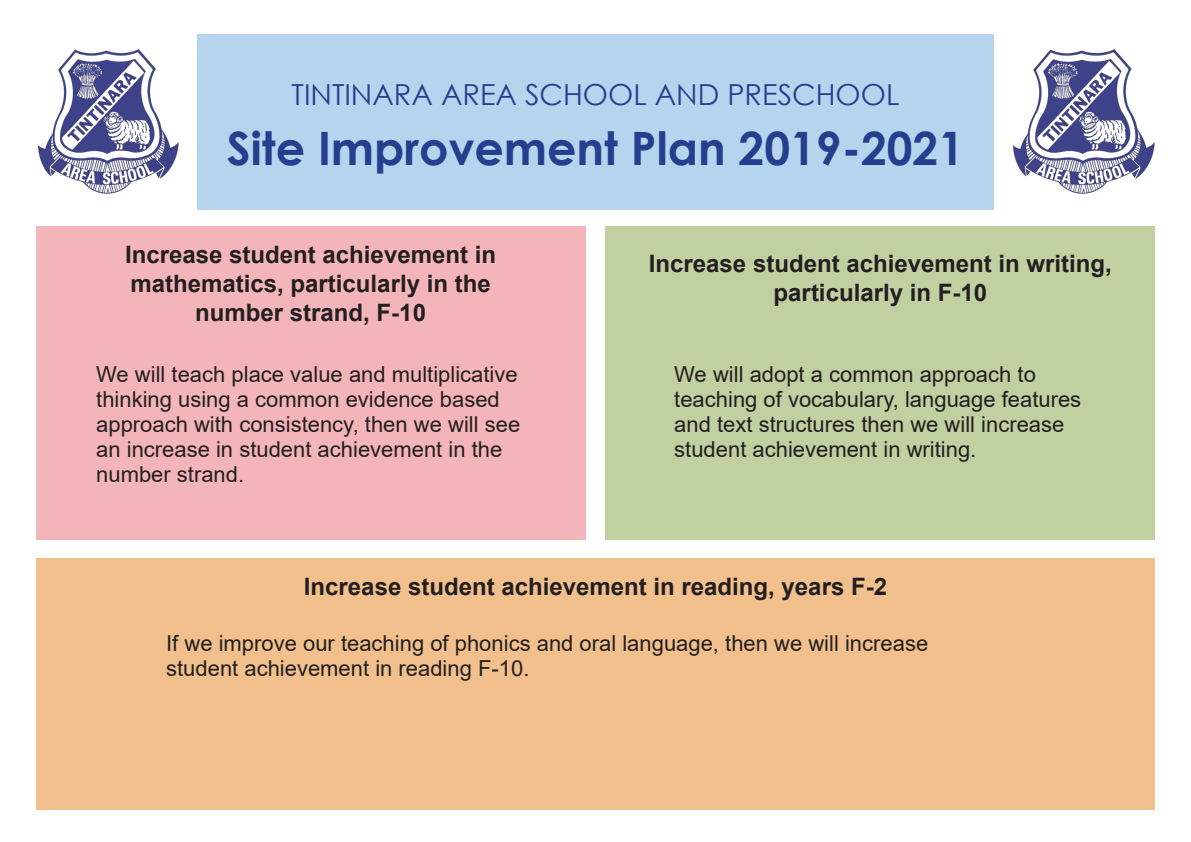
<style>
.page{position:relative;width:1191px;height:842px;background:#fff}
.page>*{position:absolute;margin:0;border:0;box-sizing:border-box;transform-origin:0 0}
.t1{font:700 46px "Century Gothic";color:#253f8e}
.t2{font:29px "Century Gothic";color:#253f8e}
.t3{font:700 24px "Arial";color:#231f20}
.Paragraph_Style_2{font:22px/25px "Arial";color:#231f20}
.Paragraph_Style_1{font:22px/25px "Arial";color:#231f20}
</style>
<div class="page">
<div style="left:197px;top:34px;width:797px;height:176px;background:#b7d4ee"></div>
<img style="left:38px;top:49px;width:141px;height:145px">
<img style="left:1013px;top:49px;width:142px;height:145px">
<div style="left:36px;top:226px;width:549px;height:314px;background:#f4b5ba"></div>
<div style="left:606px;top:226px;width:549px;height:314px;background:#c0d0a0"></div>
<div style="left:36px;top:558px;width:1119px;height:252px;background:#f2c08c"></div>
<p class="t2" style="left:292px;top:75px;width:609px">TINTINARA AREA SCHOOL AND PRESCHOOL</p>
<p class="t1" style="left:227px;top:114px;width:738px">Site Improvement Plan 2019-2021</p>
<p class="t3" style="left:125px;top:238px;width:372px">Increase student achievement in</p>
<p class="t3" style="left:130px;top:267px;width:362px">mathematics, particularly in the</p>
<p class="t3" style="left:195px;top:296px;width:232px">number strand, F-10</p>
<p class="Paragraph_Style_1" style="left:96px;top:362px;width:425px">We will teach place value and multiplicative thinking using a common evidence based approach with consistency, then we will see an increase in student achievement in the number strand.</p>
<p class="t3" style="left:649px;top:247px;width:464px">Increase student achievement in writing,</p>
<p class="t3" style="left:773px;top:276px;width:215px">particularly in F-10</p>
<p class="Paragraph_Style_2" style="left:674px;top:362px;width:408px">We will adopt a common approach to teaching of vocabulary, language features and text structures then we will increase student achievement in writing.</p>
<p class="t3" style="left:304px;top:570px;width:584px">Increase student achievement in reading, years F-2</p>
<p class="Paragraph_Style_2" style="left:166px;top:631px;width:763px">If we improve our teaching of phonics and oral language, then we will increase student achievement in reading F-10.</p>
</div>
